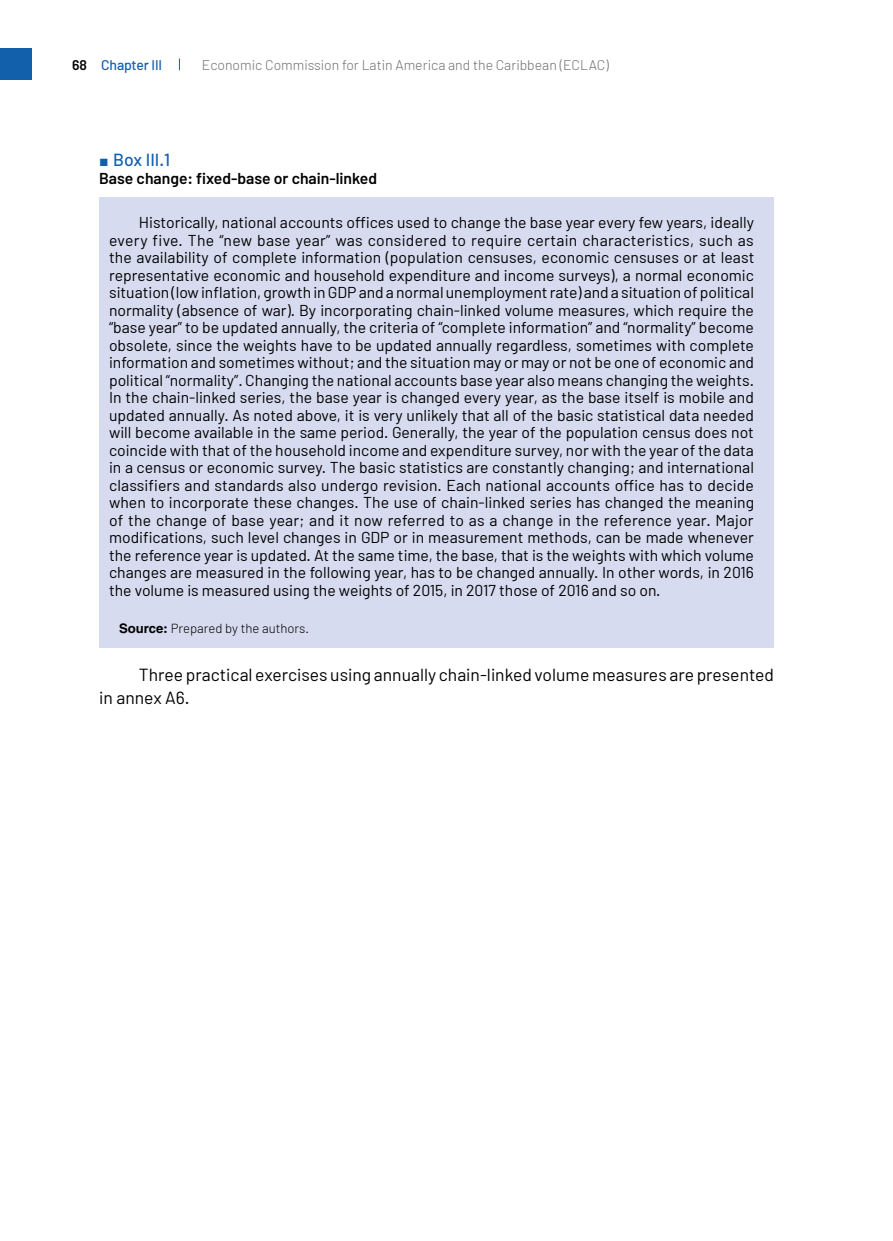
<style>
.page{position:relative;width:893px;height:1241px;background:#fff}
.page>*{position:absolute;margin:0;border:0;box-sizing:border-box;transform-origin:0 0}
.t1{font:17.5px/22.8px "Barlow";color:#000}
.t2{font:500 17.5px "Barlow";color:#125fac}
.t3{font:15.75px/17.5px "Barlow";color:#000;text-align:justify}
.t4{font:600 15.75px "Barlow";color:#000}
.t5{font:300 14px "Barlow";color:#6d6e71}
.t6{font:500 14px "Barlow";letter-spacing:-.01em;color:#125fac}
.t7{font:300 13.12px "Barlow";color:#000}
.s1{font-weight:600;color:#000}
.s2{font-family:"Arial";font-weight:700;font-size:15.75px}
.s3{font-family:"Helvetica LT Std";font-weight:700}
.s4{font-weight:700}
</style>
<div class="page">
<div style="left:0;top:48px;width:32px;height:32px;background:#125fac"></div>
<div style="left:99px;top:197px;width:675px;height:450px;background:#d6dbef"></div>
<p class="t6" style="left:72px;top:56px;width:92px"><span class="s1">68</span> Chapter III</p>
<p class="t5" style="left:202px;top:56px;width:408px">Economic Commission for Latin America and the Caribbean (ECLAC)</p>
<p class="t2" style="left:99px;top:149px;width:72px"><span class="s2">■</span> Box III.1</p>
<p class="t4" style="left:99px;top:168px;width:279px">Base change: fixed-base or chain-linked</p>
<p class="t3" style="left:109px;top:213px;width:647px;text-indent:30px">Historically, national accounts offices used to change the base year every few years, ideally every five. The “new base year” was considered to require certain characteristics, such as the availability of complete information (population censuses, economic censuses or at least representative economic and household expenditure and income surveys), a normal economic situation (lowinflation, growth inGDPand a normal unemploymentrate) and a situationofpolitical normality (absence of war). By incorporating chain-linked volume measures, which require the “base year” to be updated annually, the criteria of “complete information” and “normality” become obsolete, since the weights have to be updated annually regardless, sometimes with complete information and sometimes without; and the situation may or may or not be one of economic and political “normality”. Changing the national accounts base year also means changing the weights.<br>In the chain-linked series, the base year is changed every year, as the base itself is mobile and updated annually. As noted above, it is very unlikely that all of the basic statistical data needed will become available in the same period. Generally, the year of the population census does not coincide with that of the household income and expenditure survey, nor with the year of the data in a census or economic survey. The basic statistics are constantly changing; and international classifiers and standards also undergo revision. Each national accounts office has to decide when to incorporate these changes. The use of chain-linked series has changed the meaning of the change of base year; and it now referred to as a change in the reference year. Major modifications, such level changes in GDP or in measurement methods, can be made whenever the reference year is updated. At the same time, the base, that is the weights with which volume changes are measured in the following year, has to be changed annually. In other words, in 2016 the volume is measured using the weights of 2015, in 2017 those of 2016 and so on.</p>
<p class="t7" style="left:119px;top:619px;width:192px"><span class="s3">Source</span><span class="s4">:</span> Prepared by the authors.</p>
<p class="t1" style="left:99px;top:662px;width:676px;text-indent:40px">Three practical exercises using annually chain-linked volume measures are presented in annex A6.</p>
</div>
